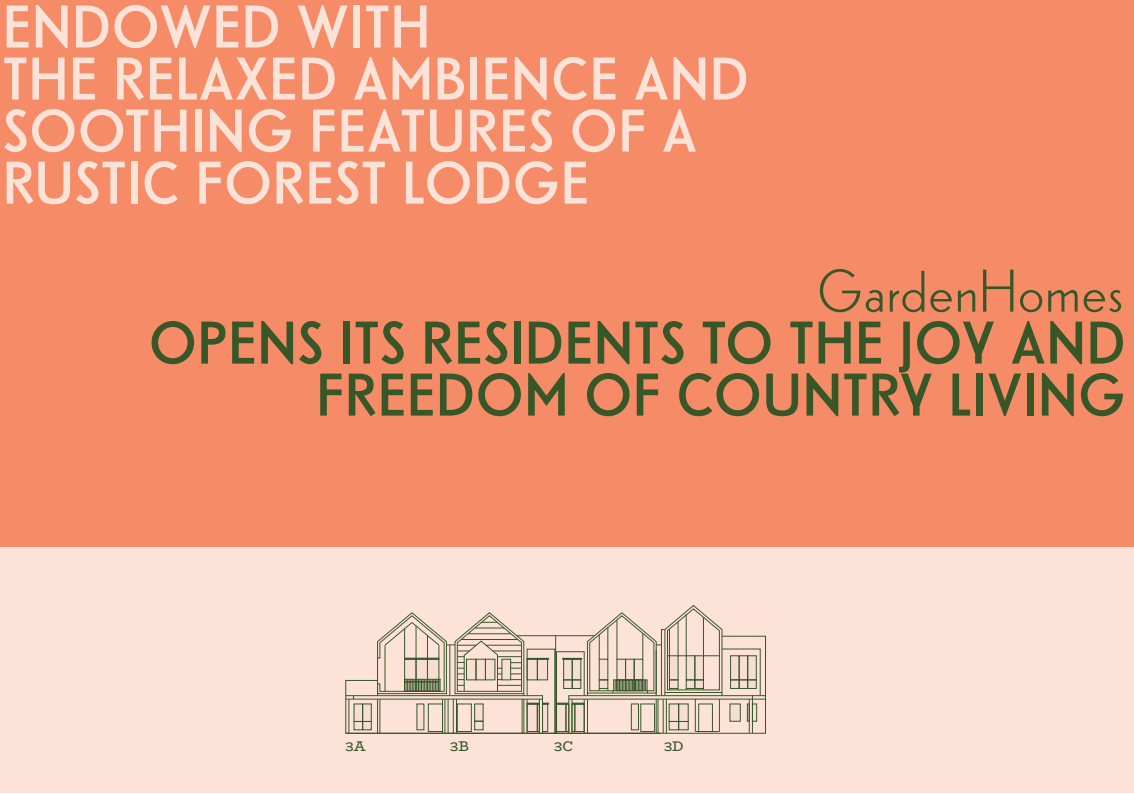
<style>
.page{position:relative;width:1134px;height:794px;background:#fff}
.page>*{position:absolute;margin:0;border:0;box-sizing:border-box;transform-origin:0 0}
.t1{font:700 60px/52px "Rhythmus Pro";color:#fde3d7}
.t2{font:700 60px/52px "Rhythmus Pro";color:#375728;text-align:right}
.t3{font:60px "Rhythmus Pro";color:#375728}
.t4{font:14px "Bio Rhyme";color:#37582a}
</style>
<div class="page">
<div style="left:0;top:546px;width:1134px;height:247px;background:#fde3d7"></div>
<svg style="left:345px;top:605px;width:416px;height:129px"></svg>
<div style="left:0;top:0;width:1134px;height:546px;background:#f68b68"></div>
<p class="t1" style="left:2px;top:0;width:748px">ENDOWED WITH<br>THE RELAXED AMBIENCE AND<br>SOOTHING FEATURES OF A<br>RUSTIC FOREST LODGE</p>
<p class="t3" style="left:817px;top:258px;width:308px">GardenHomes</p>
<p class="t2" style="left:149px;top:316px;width:979px">OPENS ITS RESIDENTS TO THE JOY AND<br>FREEDOM OF COUNTRY LIVING</p>
<p class="t4" style="left:346px;top:735px;width:22px">3A</p>
<p class="t4" style="left:450px;top:735px;width:20px">3B</p>
<p class="t4" style="left:554px;top:735px;width:20px">3C</p>
<p class="t4" style="left:664px;top:735px;width:21px">3D</p>
</div>
